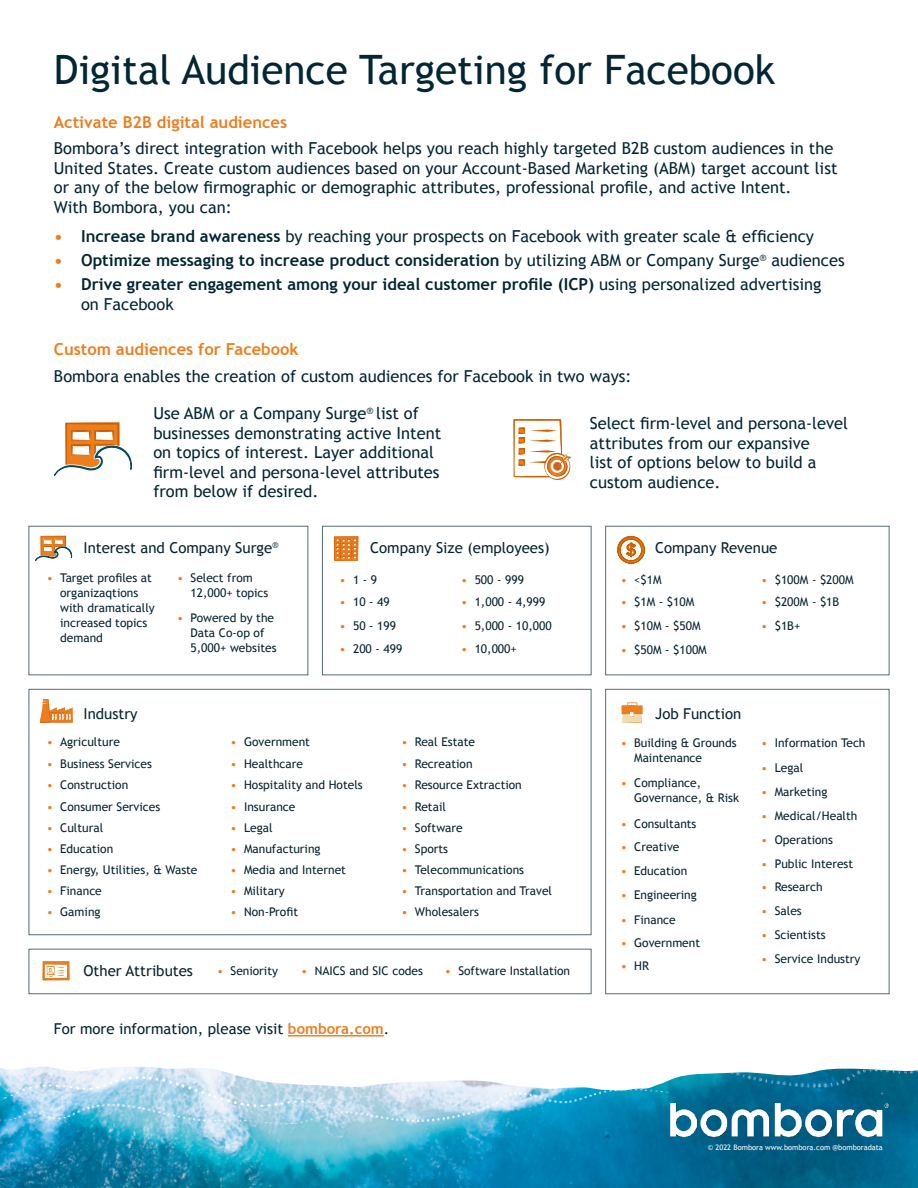
<style>
.page{position:relative;width:918px;height:1188px;background:#fff}
.page>*{position:absolute;margin:0;border:0;box-sizing:border-box;transform-origin:0 0}
.t1{font:40.5px "Trebuchet MS";color:#022633}
.t2{font:16.5px/19.5px "Trebuchet MS";color:#022633}
.t3{font:700 16.5px/19.5px "Trebuchet MS";color:#022633}
.t4{font:700 16.5px "Trebuchet MS";color:#ec7e1e}
.t5{font:15px "Trebuchet MS";color:#082431}
.t6{font:15px "Trebuchet MS";color:#022633}
.t7{font:12px/15px "Trebuchet MS";color:#082431}
.t8{font:7.5px "Trebuchet MS";color:#fff}
.s1{font-weight:700;color:#ec7e1e}
.s2{font-weight:700}
.s3{color:#ec7e1e}
.s4{font-weight:400}
</style>
<div class="page">
<img style="left:0;top:1066px;width:918px;height:122px">
<img style="left:0;top:1080px;width:670px;height:60px">
<img style="left:0;top:1076px;width:341px;height:31px">
<img style="left:689px;top:1068px;width:229px;height:36px">
<img style="left:659px;top:1090px;width:238px;height:55px">
<hr style="left:288px;top:1035px;width:96px;height:2px;background:#ec7e1e">
<svg style="left:43px;top:961px;width:27px;height:19px"></svg>
<svg style="left:622px;top:702px;width:21px;height:21px"></svg>
<div style="left:29px;top:526px;width:279px;height:149px;border:1px solid #566c73"></div>
<div style="left:29px;top:689px;width:562px;height:246px;border:1px solid #566c73"></div>
<div style="left:322px;top:526px;width:270px;height:149px;border:1px solid #566c73"></div>
<div style="left:605px;top:526px;width:284px;height:149px;border:1px solid #566c73"></div>
<svg style="left:35px;top:536px;width:37px;height:25px"></svg>
<svg style="left:617px;top:536px;width:28px;height:28px"></svg>
<svg style="left:40px;top:699px;width:33px;height:24px"></svg>
<div style="left:605px;top:689px;width:284px;height:305px;border:1px solid #566c73"></div>
<svg style="left:334px;top:536px;width:25px;height:24px"></svg>
<div style="left:29px;top:949px;width:563px;height:45px;border:1px solid #566c73"></div>
<svg style="left:54px;top:422px;width:78px;height:54px"></svg>
<svg style="left:513px;top:419px;width:58px;height:61px"></svg>
<h1 class="t1" style="left:54px;top:52px;width:723px">Digital Audience Targeting for Facebook</h1>
<h2 class="t4" style="left:54px;top:115px;width:235px">Activate B2B digital audiences</h2>
<p class="t2" style="left:54px;top:139px;width:785px">Bombora’s direct integration with Facebook helps you reach highly targeted B2B custom audiences in the United States. Create custom audiences based on your Account-Based Marketing (ABM) target account list or any of the below firmographic or demographic attributes, professional profile, and active Intent.<br>With Bombora, you can:</p>
<h2 class="t2" style="left:54px;top:227px;width:761px"><span class="s1">•</span> <span class="s2">Increase brand awareness</span> by reaching your prospects on Facebook with greater scale &amp; efficiency</h2>
<h2 class="t3" style="left:54px;top:252px;width:792px"><span class="s3">•</span> Optimize messaging to increase product consideration <span class="s4">by utilizing ABM or Company Surge</span><sup>®</sup> <span class="s4">audiences</span></h2>
<h2 class="t3" style="left:81px;top:276px;width:742px;text-indent:-27px"><span class="s3">•</span> Drive greater engagement among your ideal customer profile (ICP) <span class="s4">using personalized advertising on Facebook</span></h2>
<h2 class="t4" style="left:54px;top:339px;width:246px">Custom audiences for Facebook</h2>
<h2 class="t2" style="left:54px;top:367px;width:579px">Bombora enables the creation of custom audiences for Facebook in two ways:</h2>
<h2 class="t2" style="left:153px;top:405px;width:289px">Use ABM or a Company Surge<sup>®</sup> list of businesses demonstrating active Intent on topics of interest. Layer additional firm-level and persona-level attributes from below if desired.</h2>
<h2 class="t2" style="left:590px;top:414px;width:260px">Select firm-level and persona-level attributes from our expansive<br>list of options below to build a custom audience.</h2>
<p class="t5" style="left:84px;top:541px;width:197px">Interest and Company Surge<sup>®</sup></p>
<p class="t7" style="left:60px;top:570px;width:96px;text-indent:-14px"><span class="s3">•</span> Target profiles at organizaqtions with dramatically increased topics demand</p>
<p class="t7" style="left:191px;top:571px;width:79px;text-indent:-14px"><span class="s3">•</span> Select from<br>12,000+ topics</p>
<p class="t7" style="left:191px;top:611px;width:88px;text-indent:-14px"><span class="s3">•</span> Powered by the<br>Data Co-op of<br>5,000+ websites</p>
<p class="t5" style="left:84px;top:707px;width:56px">Industry</p>
<p class="t7" style="left:47px;top:735px;width:75px"><span class="s3">•</span> Agriculture</p>
<p class="t7" style="left:47px;top:757px;width:107px"><span class="s3">•</span> Business Services</p>
<p class="t7" style="left:231px;top:735px;width:81px"><span class="s3">•</span> Government</p>
<p class="t7" style="left:231px;top:757px;width:74px"><span class="s3">•</span> Healthcare</p>
<p class="t5" style="left:370px;top:541px;width:181px">Company Size (employees)</p>
<p class="t7" style="left:340px;top:573px;width:39px"><span class="s3">•</span> 1 - 9</p>
<p class="t7" style="left:461px;top:573px;width:64px"><span class="s3">•</span> 500 - 999</p>
<p class="t7" style="left:340px;top:595px;width:52px"><span class="s3">•</span> 10 - 49</p>
<p class="t7" style="left:461px;top:595px;width:86px"><span class="s3">•</span> 1,000 - 4,999</p>
<p class="t7" style="left:340px;top:619px;width:58px"><span class="s3">•</span> 50 - 199</p>
<p class="t7" style="left:461px;top:619px;width:92px"><span class="s3">•</span> 5,000 - 10,000</p>
<p class="t7" style="left:340px;top:642px;width:64px"><span class="s3">•</span> 200 - 499</p>
<p class="t7" style="left:461px;top:642px;width:57px"><span class="s3">•</span> 10,000+</p>
<p class="t7" style="left:401px;top:735px;width:75px"><span class="s3">•</span> Real Estate</p>
<p class="t7" style="left:401px;top:757px;width:73px"><span class="s3">•</span> Recreation</p>
<p class="t7" style="left:47px;top:778px;width:83px"><span class="s3">•</span> Construction</p>
<p class="t7" style="left:231px;top:778px;width:134px"><span class="s3">•</span> Hospitality and Hotels</p>
<p class="t7" style="left:401px;top:778px;width:122px"><span class="s3">•</span> Resource Extraction</p>
<p class="t7" style="left:47px;top:800px;width:115px"><span class="s3">•</span> Consumer Services</p>
<p class="t7" style="left:231px;top:800px;width:66px"><span class="s3">•</span> Insurance</p>
<p class="t7" style="left:401px;top:800px;width:46px"><span class="s3">•</span> Retail</p>
<p class="t7" style="left:47px;top:821px;width:58px"><span class="s3">•</span> Cultural</p>
<p class="t7" style="left:231px;top:821px;width:43px"><span class="s3">•</span> Legal</p>
<p class="t7" style="left:401px;top:821px;width:63px"><span class="s3">•</span> Software</p>
<p class="t7" style="left:47px;top:842px;width:68px"><span class="s3">•</span> Education</p>
<p class="t7" style="left:231px;top:842px;width:92px"><span class="s3">•</span> Manufacturing</p>
<p class="t7" style="left:401px;top:842px;width:48px"><span class="s3">•</span> Sports</p>
<p class="t7" style="left:47px;top:863px;width:152px"><span class="s3">•</span> Energy, Utilities, &amp; Waste</p>
<p class="t7" style="left:231px;top:863px;width:117px"><span class="s3">•</span> Media and Internet</p>
<p class="t7" style="left:401px;top:863px;width:124px"><span class="s3">•</span> Telecommunications</p>
<p class="t7" style="left:47px;top:884px;width:57px"><span class="s3">•</span> Finance</p>
<p class="t7" style="left:47px;top:905px;width:55px"><span class="s3">•</span> Gaming</p>
<p class="t7" style="left:231px;top:884px;width:56px"><span class="s3">•</span> Military</p>
<p class="t7" style="left:231px;top:904px;width:69px"><span class="s3">•</span> Non-Profit</p>
<p class="t7" style="left:401px;top:884px;width:152px"><span class="s3">•</span> Transportation and Travel</p>
<p class="t7" style="left:401px;top:905px;width:79px"><span class="s3">•</span> Wholesalers</p>
<p class="t5" style="left:84px;top:964px;width:111px">Other Attributes</p>
<p class="t7" style="left:217px;top:964px;width:62px"><span class="s3">•</span> Seniority</p>
<p class="t7" style="left:301px;top:964px;width:123px"><span class="s3">•</span> NAICS and SIC codes</p>
<p class="t7" style="left:445px;top:964px;width:127px"><span class="s3">•</span> Software Installation</p>
<p class="t6" style="left:54px;top:1022px;width:337px">For more information, please visit <span class="s1">bombora.com</span>.</p>
<p class="t5" style="left:655px;top:541px;width:124px">Company Revenue</p>
<p class="t7" style="left:621px;top:573px;width:42px"><span class="s3">•</span> &lt;$1M</p>
<p class="t7" style="left:761px;top:573px;width:94px"><span class="s3">•</span> $100M - $200M</p>
<p class="t7" style="left:621px;top:595px;width:75px"><span class="s3">•</span> $1M - $10M</p>
<p class="t7" style="left:761px;top:595px;width:80px"><span class="s3">•</span> $200M - $1B</p>
<p class="t7" style="left:621px;top:619px;width:81px"><span class="s3">•</span> $10M - $50M</p>
<p class="t7" style="left:761px;top:619px;width:41px"><span class="s3">•</span> $1B+</p>
<p class="t7" style="left:621px;top:643px;width:88px"><span class="s3">•</span> $50M - $100M</p>
<p class="t5" style="left:655px;top:707px;width:88px">Job Function</p>
<p class="t7" style="left:634px;top:736px;width:104px;text-indent:-14px"><span class="s3">•</span> Building &amp; Grounds<br>Maintenance</p>
<p class="t7" style="left:634px;top:776px;width:106px;text-indent:-14px"><span class="s3">•</span> Compliance,<br>Governance, &amp; Risk</p>
<p class="t7" style="left:621px;top:817px;width:77px"><span class="s3">•</span> Consultants</p>
<p class="t7" style="left:621px;top:840px;width:60px"><span class="s3">•</span> Creative</p>
<p class="t7" style="left:621px;top:864px;width:68px"><span class="s3">•</span> Education</p>
<p class="t7" style="left:621px;top:888px;width:78px"><span class="s3">•</span> Engineering</p>
<p class="t7" style="left:621px;top:913px;width:57px"><span class="s3">•</span> Finance</p>
<p class="t7" style="left:621px;top:936px;width:81px"><span class="s3">•</span> Government</p>
<p class="t7" style="left:621px;top:959px;width:30px"><span class="s3">•</span> HR</p>
<p class="t7" style="left:761px;top:736px;width:106px"><span class="s3">•</span> Information Tech</p>
<p class="t7" style="left:761px;top:761px;width:43px"><span class="s3">•</span> Legal</p>
<p class="t7" style="left:761px;top:785px;width:68px"><span class="s3">•</span> Marketing</p>
<p class="t7" style="left:761px;top:809px;width:98px"><span class="s3">•</span> Medical/Health</p>
<p class="t7" style="left:761px;top:833px;width:73px"><span class="s3">•</span> Operations</p>
<p class="t7" style="left:761px;top:857px;width:93px"><span class="s3">•</span> Public Interest</p>
<p class="t7" style="left:761px;top:880px;width:63px"><span class="s3">•</span> Research</p>
<p class="t7" style="left:761px;top:904px;width:42px"><span class="s3">•</span> Sales</p>
<p class="t7" style="left:761px;top:928px;width:66px"><span class="s3">•</span> Scientists</p>
<p class="t7" style="left:761px;top:952px;width:101px"><span class="s3">•</span> Service Industry</p>
<p class="t8" style="left:708px;top:1144px;width:176px">© 2022 Bombora www.bombora.com @bomboradata</p>
</div>
